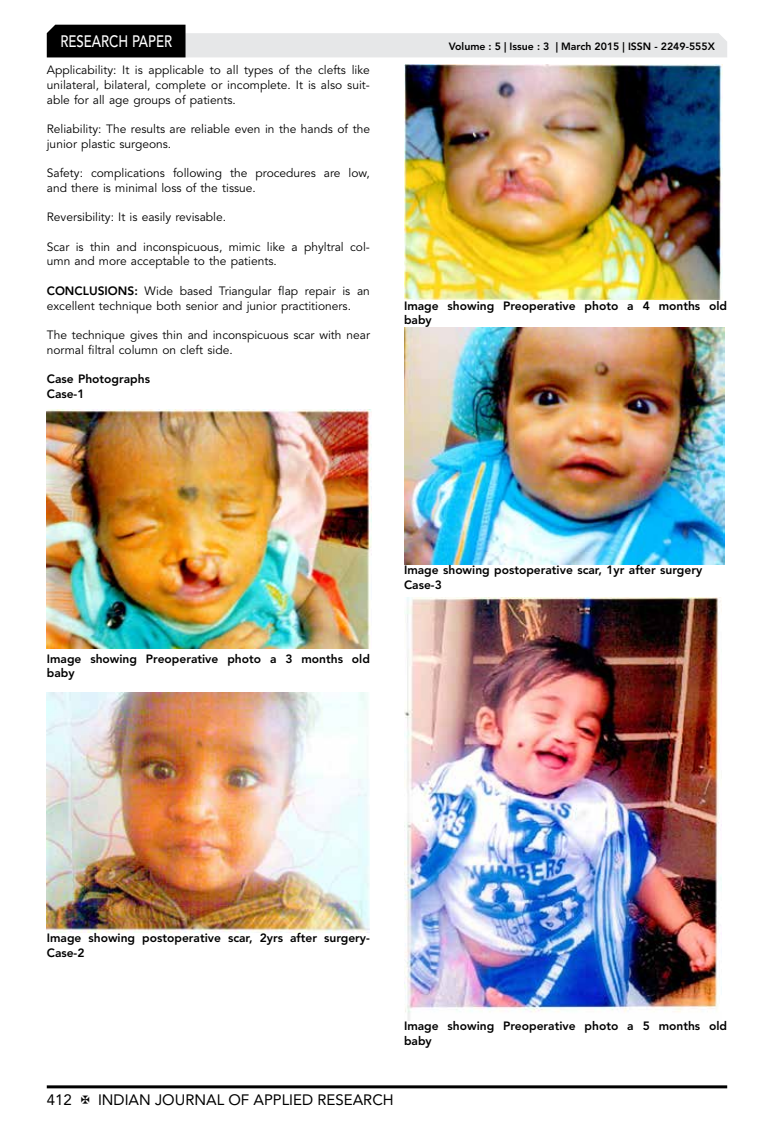
<style>
.page{position:relative;width:774px;height:1136px;background:#fff}
.page>*{position:absolute;margin:0;border:0;box-sizing:border-box;transform-origin:0 0}
.t1{font:500 16.5px "Avenir LT Std";color:#fff;scale:.8 1}
.t2{font:15px "Avenir LT Std";color:#000}
.t3{font:12px/14.7px "Avenir LT Std";color:#000}
.t4{font:800 12px/14.7px "Avenir LT Std";color:#000}
.t5{font:800 10.5px "Avenir LT Std";color:#000}
.s1{font-weight:800}
</style>
<div class="page">
<hr style="left:47px;top:1085px;width:680px;height:3px;background:#000">
<svg style="left:47px;top:25px;width:680px;height:32px"></svg>
<img style="left:47px;top:409px;width:324px;height:239px">
<img style="left:47px;top:692px;width:322px;height:240px">
<img style="left:404px;top:64px;width:319px;height:235px">
<img style="left:404px;top:327px;width:321px;height:237px">
<img style="left:404px;top:597px;width:317px;height:423px">
<h1 class="t1" style="left:60px;top:32px;width:139px">RESEARCH PAPER</h1>
<p class="t3" style="left:47px;top:63px;width:325px;text-align:justify">Applicability: It is applicable to all types of the clefts like unilateral, bilateral, complete or incomplete. It is also suit&shy;able for all age groups of patients.</p>
<p class="t3" style="left:47px;top:122px;width:325px">Reliability: The results are reliable even in the hands of the junior plastic surgeons.</p>
<p class="t3" style="left:47px;top:166px;width:325px">Safety: complications following the procedures are low, and there is minimal loss of the tissue.</p>
<p class="t3" style="left:47px;top:210px;width:181px">Reversibility: It is easily revisable.</p>
<p class="t3" style="left:47px;top:239px;width:325px">Scar is thin and inconspicuous, mimic like a phyltral col&shy;umn and more acceptable to the patients.</p>
<p class="t3" style="left:47px;top:284px;width:325px"><span class="s1">CONCLUSIONS:</span> Wide based Triangular flap repair is an excellent technique both senior and junior practitioners.</p>
<p class="t3" style="left:47px;top:328px;width:325px">The technique gives thin and inconspicuous scar with near normal filtral column on cleft side.</p>
<p class="t4" style="left:47px;top:371px;width:105px">Case Photographs<br>Case-1</p>
<p class="t5" style="left:449px;top:41px;width:268px">Volume : 5 | Issue : 3 | March 2015 | ISSN - 2249-555X</p>
<p class="t4" style="left:404px;top:298px;width:325px">Image showing Preoperative photo a 4 months old baby</p>
<p class="t4" style="left:47px;top:651px;width:325px">Image showing Preoperative photo a 3 months old baby</p>
<p class="t4" style="left:404px;top:563px;width:300px">Image showing postoperative scar, 1yr after surgery<br>Case-3</p>
<p class="t4" style="left:47px;top:930px;width:325px">Image showing postoperative scar, 2yrs after surgery-<br>Case-2</p>
<p class="t4" style="left:404px;top:1018px;width:325px">Image showing Preoperative photo a 5 months old baby</p>
<p class="t2" style="left:47px;top:1090px;width:27px">412</p>
<p class="t2" style="left:98px;top:1090px;width:297px">INDIAN JOURNAL OF APPLIED RESEARCH</p>
</div>
